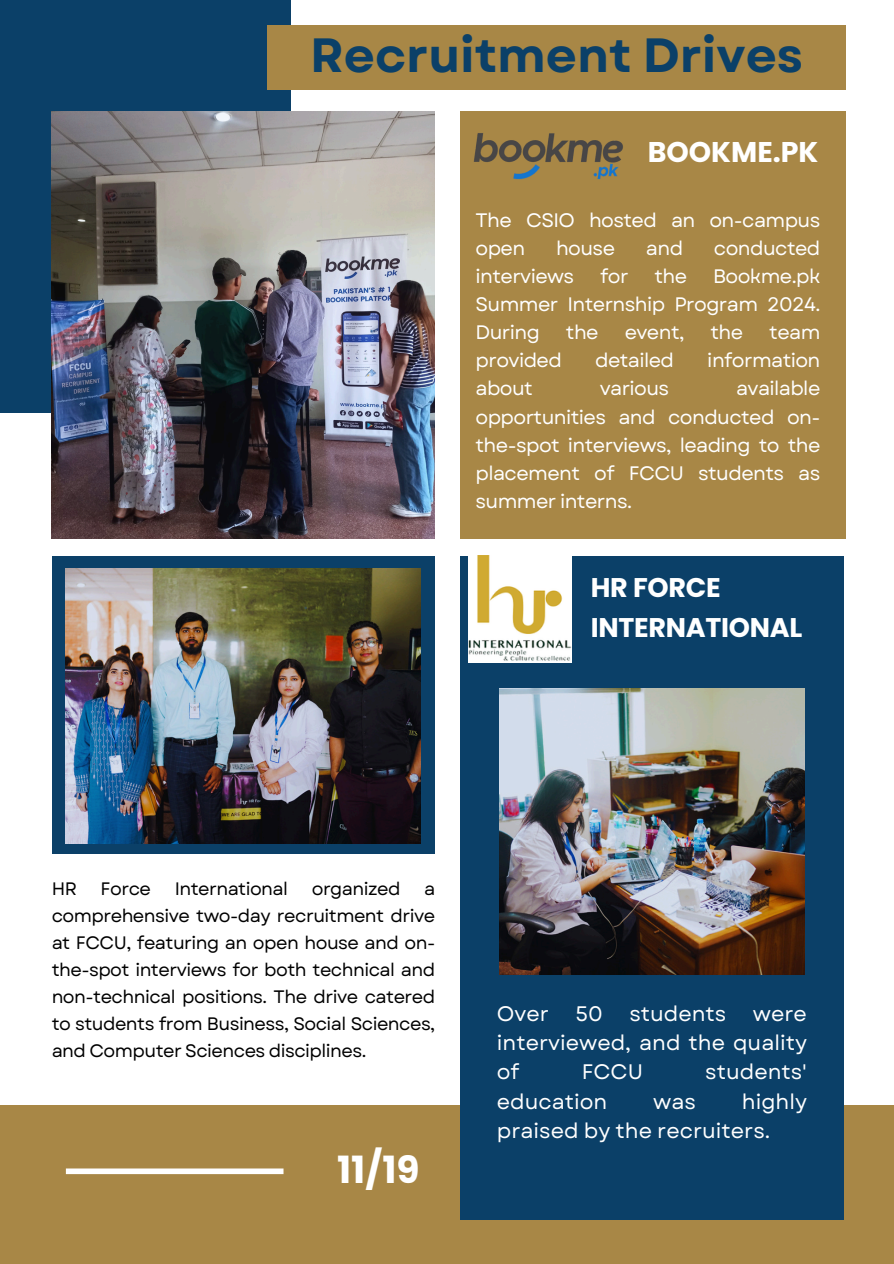
<style>
.page{position:relative;width:894px;height:1264px;background:#fff}
.page>*{position:absolute;margin:0;border:0;box-sizing:border-box;transform-origin:0 0}
.t1{font:700 48px "Garet";color:#0b4068}
.t2{font:700 37.5px "Poppins";color:#fff}
.t3{font:700 28.5px "Poppins";color:#fff}
.t4{font:700 27px/40.5px "Poppins";letter-spacing:-.01em;color:#fff}
.t5{font:21px/29.2px "Garet";color:#fff;text-align:justify}
.t6{font:19.5px/28.2px "Garet";letter-spacing:-.03em;color:#fff;text-align:justify}
.t7{font:18px/27px "Garet";letter-spacing:-.03em;color:#000;text-align:justify}
</style>
<div class="page">
<div style="left:460px;top:111px;width:385px;height:427px;background:#a88746"></div>
<div style="left:0;top:0;width:290px;height:413px;background:#0b4068"></div>
<div style="left:0;top:1104px;width:893px;height:159px;background:#a88746"></div>
<div style="left:460px;top:555px;width:383px;height:664px;background:#0b4068"></div>
<img style="left:499px;top:688px;width:305px;height:286px">
<div style="left:66px;top:1168px;width:217px;height:6px;background:#fff"></div>
<img style="left:52px;top:111px;width:382px;height:428px">
<div style="left:267px;top:25px;width:578px;height:64px;background:#a88746"></div>
<div style="left:52px;top:555px;width:383px;height:298px;background:#0b4068"></div>
<img style="left:66px;top:568px;width:354px;height:275px">
<img style="left:468px;top:555px;width:103px;height:107px">
<img style="left:473px;top:133px;width:150px;height:47px">
<p class="t1" style="left:310px;top:21px;width:494px">Recruitment Drives</p>
<h3 class="t3" style="left:647px;top:132px;width:172px">BOOKME.PK</h3>
<h4 class="t6" style="left:475px;top:206px;width:346px">The CSIO hosted an on-campus open</h4>
<h4 class="t6" style="left:556px;top:234px;width:60px">house</h4>
<h4 class="t6" style="left:645px;top:234px;width:39px">and</h4>
<h4 class="t6" style="left:713px;top:234px;width:108px">conducted</h4>
<h4 class="t6" style="left:475px;top:262px;width:100px">interviews</h4>
<h4 class="t6" style="left:600px;top:262px;width:30px">for</h4>
<h4 class="t6" style="left:654px;top:262px;width:34px">the</h4>
<h4 class="t6" style="left:475px;top:262px;width:346px;text-indent:237px">Bookme.pk Summer Internship Program 2024.<br>During</h4>
<h4 class="t6" style="left:565px;top:318px;width:34px">the</h4>
<h4 class="t6" style="left:624px;top:318px;width:61px">event,</h4>
<h4 class="t6" style="left:710px;top:318px;width:34px">the</h4>
<h4 class="t6" style="left:769px;top:318px;width:53px">team</h4>
<h4 class="t6" style="left:475px;top:346px;width:88px">provided</h4>
<h4 class="t6" style="left:595px;top:346px;width:80px">detailed</h4>
<h4 class="t6" style="left:707px;top:346px;width:115px">information</h4>
<h4 class="t6" style="left:475px;top:374px;width:59px">about</h4>
<h4 class="t6" style="left:599px;top:374px;width:71px">various</h4>
<h4 class="t6" style="left:475px;top:374px;width:346px;text-indent:260px">available opportunities and conducted on&shy;the-spot interviews, leading to the placement of FCCU students as summer interns.</h4>
<h4 class="t4" style="left:590px;top:567px;width:213px">HR FORCE<br>INTERNATIONAL</h4>
<p class="t7" style="left:52px;top:875px;width:27px">HR</p>
<p class="t7" style="left:101px;top:875px;width:52px">Force</p>
<p class="t7" style="left:175px;top:875px;width:115px">International</p>
<p class="t7" style="left:312px;top:875px;width:90px">organized</p>
<p class="t7" style="left:52px;top:875px;width:385px;text-indent:372px">a comprehensive two-day recruitment drive at FCCU, featuring an open house and on&shy;the-spot interviews for both technical and non-technical positions. The drive catered to students from Business, Social Sciences, and Computer Sciences disciplines.</p>
<h3 class="t2" style="left:337px;top:1143px;width:84px">11/19</h3>
<h2 class="t5" style="left:497px;top:999px;width:54px">Over</h2>
<h2 class="t5" style="left:575px;top:999px;width:29px">50</h2>
<h2 class="t5" style="left:629px;top:999px;width:98px">students</h2>
<h2 class="t5" style="left:497px;top:999px;width:311px;text-indent:256px">were interviewed, and the quality of</h2>
<h2 class="t5" style="left:581px;top:1057px;width:63px">FCCU</h2>
<h2 class="t5" style="left:705px;top:1057px;width:103px">students'</h2>
<h2 class="t5" style="left:497px;top:1086px;width:112px">education</h2>
<h2 class="t5" style="left:653px;top:1086px;width:44px">was</h2>
<h2 class="t5" style="left:497px;top:1086px;width:311px;text-indent:245px">highly praised by the recruiters.</h2>
</div>
